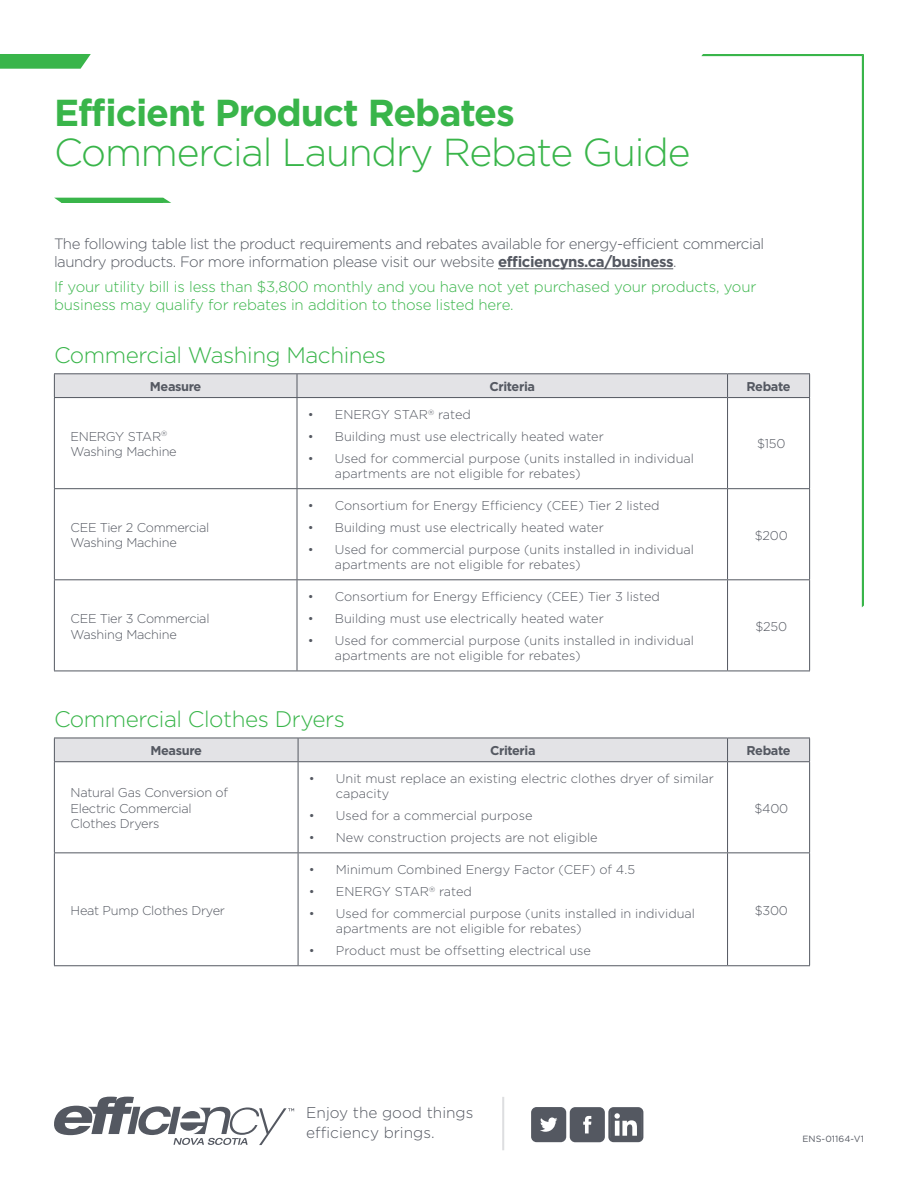
<style>
.page{position:relative;width:918px;height:1188px;background:#fff}
.page>*{position:absolute;margin:0;border:0;box-sizing:border-box;transform-origin:0 0}
.t1{font:300 39px "Gotham";letter-spacing:-.03em;color:#39b54a}
.t2{font:700 37.5px "Gotham";letter-spacing:-.03em;color:#39b54a}
.t3{font:300 22.5px "Gotham";letter-spacing:-.02em;color:#39b54a}
.t4{font:300 15.45px/19.8px "Gotham";color:#545861}
.t5{font:300 15px/18px "Gotham";letter-spacing:-.03em;color:#545861}
.t6{font:300 15px/18px "Gotham";letter-spacing:-.01em;color:#39b54a}
.t7{font:300 12.75px/15.3px "Gotham";color:#545861}
.t8{font:300 12.75px/15.8px "Gotham";letter-spacing:-.02em;color:#545861}
.t9{font:700 12.75px "Gotham";letter-spacing:-.03em;color:#545861}
.t10{font:9px "Gotham";letter-spacing:.01em;color:#545861}
.s1{font-weight:700}
</style>
<div class="page">
<hr style="left:297px;top:580px;width:1px;height:91px;background:#545861">
<hr style="left:54px;top:671px;width:243px;height:1px;background:#545861">
<hr style="left:297px;top:671px;width:431px;height:1px;background:#545861">
<hr style="left:728px;top:671px;width:82px;height:1px;background:#545861">
<hr style="left:54px;top:580px;width:1px;height:91px;background:#545861">
<hr style="left:727px;top:580px;width:1px;height:91px;background:#545861">
<hr style="left:809px;top:580px;width:1px;height:91px;background:#545861">
<div style="left:54px;top:738px;width:756px;height:23px;background:#e3e3e6"></div>
<hr style="left:54px;top:761px;width:244px;height:1px;background:#545861">
<hr style="left:298px;top:761px;width:430px;height:1px;background:#545861">
<hr style="left:298px;top:762px;width:1px;height:90px;background:#545861">
<hr style="left:728px;top:761px;width:82px;height:1px;background:#545861">
<hr style="left:727px;top:762px;width:1px;height:90px;background:#545861">
<hr style="left:809px;top:762px;width:1px;height:90px;background:#545861">
<hr style="left:54px;top:852px;width:244px;height:1px;background:#545861">
<hr style="left:298px;top:852px;width:430px;height:1px;background:#545861">
<hr style="left:298px;top:853px;width:1px;height:112px;background:#545861">
<hr style="left:728px;top:852px;width:82px;height:1px;background:#545861">
<hr style="left:727px;top:853px;width:1px;height:112px;background:#545861">
<hr style="left:809px;top:853px;width:1px;height:112px;background:#545861">
<hr style="left:54px;top:965px;width:244px;height:1px;background:#545861">
<hr style="left:298px;top:965px;width:430px;height:1px;background:#545861">
<hr style="left:728px;top:965px;width:82px;height:1px;background:#545861">
<hr style="left:54px;top:762px;width:1px;height:90px;background:#545861">
<hr style="left:54px;top:853px;width:1px;height:112px;background:#545861">
<svg style="left:531px;top:1107px;width:111px;height:35px"></svg>
<div style="left:608px;top:1107px;width:35px;height:35px;border:2px solid #545861;border-radius:4px"></div>
<hr style="left:502px;top:1097px;width:2px;height:53px;background:#545861">
<svg style="left:0;top:54px;width:864px;height:553px"></svg>
<svg style="left:54px;top:1097px;width:240px;height:48px"></svg>
<h2 class="t2" style="left:54px;top:91px;width:462px">Efficient Product Rebates</h2>
<h1 class="t1" style="left:54px;top:131px;width:638px">Commercial Laundry Rebate Guide</h1>
<p class="t5" style="left:54px;top:234px;width:712px">The following table list the product requirements and rebates available for energy-efficient commercial laundry products. For more information please visit our website <span class="s1">efficiencyns.ca/business</span>.</p>
<p class="t6" style="left:54px;top:278px;width:704px">If your utility bill is less than $3,800 monthly and you have not yet purchased your products, your business may qualify for rebates in addition to those listed here.</p>
<h3 class="t3" style="left:54px;top:342px;width:334px">Commercial Washing Machines</h3>
<p class="t9" style="left:150px;top:379px;width:53px">Measure</p>
<p class="t9" style="left:489px;top:379px;width:47px">Criteria</p>
<p class="t9" style="left:747px;top:379px;width:46px">Rebate</p>
<p class="t8" style="left:71px;top:428px;width:108px">ENERGY STAR<sup>®<br></sup>Washing Machine</p>
<p class="t7" style="left:308px;top:407px;width:165px">• ENERGY STAR<sup>®</sup> rated</p>
<p class="t7" style="left:308px;top:428px;width:298px">• Building must use electrically heated water</p>
<p class="t7" style="left:335px;top:450px;width:361px;text-indent:-27px">• Used for commercial purpose (units installed in individual apartments are not eligible for rebates)</p>
<p class="t7" style="left:757px;top:436px;width:30px">$150</p>
<p class="t8" style="left:71px;top:519px;width:140px">CEE Tier 2 Commercial<br>Washing Machine</p>
<p class="t8" style="left:71px;top:610px;width:140px">CEE Tier 3 Commercial<br>Washing Machine</p>
<p class="t7" style="left:308px;top:498px;width:353px">• Consortium for Energy Efficiency (CEE) Tier 2 listed</p>
<p class="t7" style="left:308px;top:520px;width:298px">• Building must use electrically heated water</p>
<p class="t7" style="left:335px;top:541px;width:361px;text-indent:-27px">• Used for commercial purpose (units installed in individual apartments are not eligible for rebates)</p>
<p class="t7" style="left:308px;top:589px;width:354px">• Consortium for Energy Efficiency (CEE) Tier 3 listed</p>
<p class="t7" style="left:308px;top:611px;width:298px">• Building must use electrically heated water</p>
<p class="t7" style="left:335px;top:632px;width:361px;text-indent:-27px">• Used for commercial purpose (units installed in individual apartments are not eligible for rebates)</p>
<p class="t7" style="left:755px;top:527px;width:34px">$200</p>
<p class="t7" style="left:756px;top:618px;width:33px">$250</p>
<h3 class="t3" style="left:54px;top:707px;width:293px">Commercial Clothes Dryers</h3>
<p class="t9" style="left:151px;top:743px;width:53px">Measure</p>
<p class="t9" style="left:490px;top:743px;width:47px">Criteria</p>
<p class="t9" style="left:747px;top:743px;width:46px">Rebate</p>
<p class="t8" style="left:71px;top:784px;width:159px">Natural Gas Conversion of<br>Electric Commercial<br>Clothes Dryers</p>
<p class="t7" style="left:336px;top:771px;width:380px;text-indent:-27px">• Unit must replace an existing electric clothes dryer of similar capacity</p>
<p class="t7" style="left:309px;top:808px;width:225px">• Used for a commercial purpose</p>
<p class="t7" style="left:309px;top:830px;width:290px">• New construction projects are not eligible</p>
<p class="t7" style="left:754px;top:800px;width:35px">$400</p>
<p class="t8" style="left:71px;top:902px;width:156px">Heat Pump Clothes Dryer</p>
<p class="t7" style="left:309px;top:862px;width:328px">• Minimum Combined Energy Factor (CEF) of 4.5</p>
<p class="t7" style="left:309px;top:884px;width:165px">• ENERGY STAR<sup>®</sup> rated</p>
<p class="t7" style="left:336px;top:906px;width:361px;text-indent:-27px">• Used for commercial purpose (units installed in individual apartments are not eligible for rebates)</p>
<p class="t7" style="left:309px;top:943px;width:284px">• Product must be offsetting electrical use</p>
<p class="t7" style="left:755px;top:902px;width:35px">$300</p>
<p class="t4" style="left:306px;top:1103px;width:169px">Enjoy the good things efficiency brings.</p>
<p class="t10" style="left:802px;top:1134px;width:63px">ENS-01164-V1</p>
</div>
